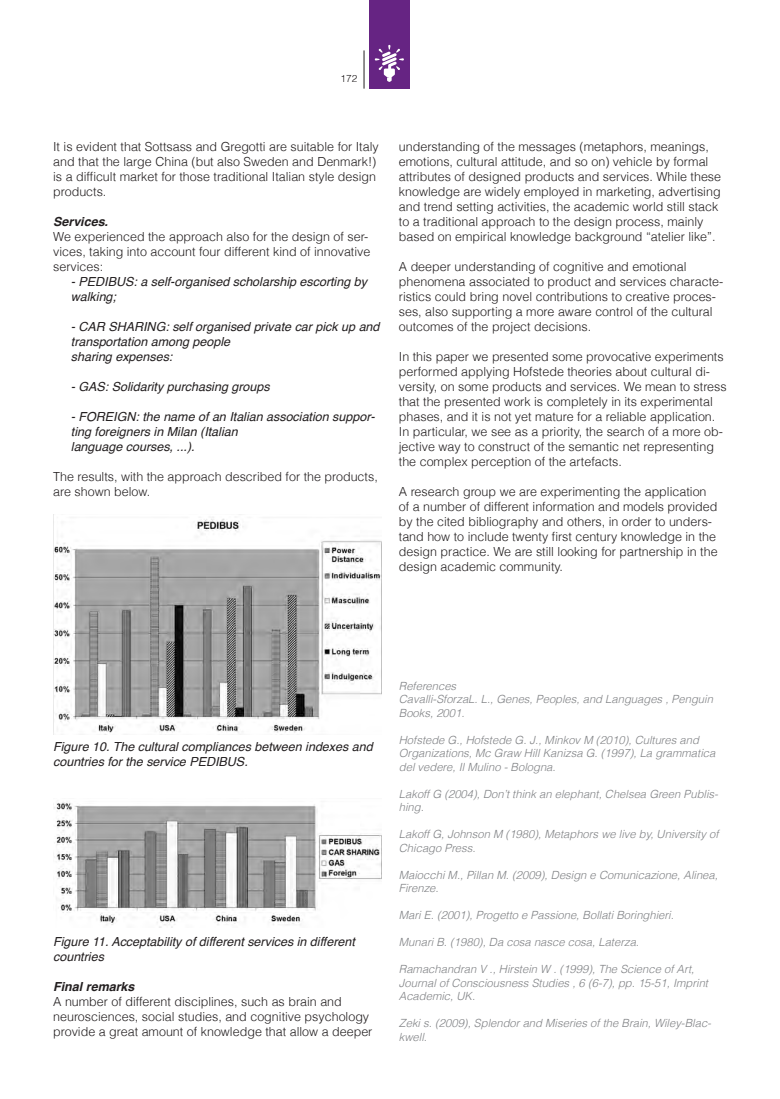
<style>
.page{position:relative;width:780px;height:1099px;background:#fff}
.page>*{position:absolute;margin:0;border:0;box-sizing:border-box;transform-origin:0 0}
.t1{font:300 12.5px/15px "Helvetica";color:#231f20}
.t2{font:italic 12.5px/15px "Helvetica";color:#231f20}
.t3{font:italic 700 12.5px "Helvetica";color:#231f20}
.t4{font:italic 300 11.25px/13.5px "Helvetica";color:#808285}
.t5{font:300 10px "Helvetica";color:#231f20}
</style>
<div class="page">
<div style="left:370px;top:0;width:40px;height:89px;background:#662483"></div>
<svg style="left:375px;top:45px;width:29px;height:37px"></svg>
<hr style="left:364px;top:50px;width:1px;height:39px;background:#231f20">
<img style="left:54px;top:514px;width:327px;height:221px">
<img style="left:54px;top:802px;width:327px;height:125px">
<p class="t5" style="left:340px;top:71px;width:18px">172</p>
<p class="t1" style="left:53px;top:138px;width:327px">It is evident that Sottsass and Gregotti are suitable for Italy and that the large China (but also Sweden and Denmark!) is a difficult market for those traditional Italian style design products.</p>
<p class="t3" style="left:53px;top:211px;width:56px">Services.</p>
<p class="t1" style="left:53px;top:228px;width:319px">We experienced the approach also for the design of ser&shy;vices, taking into account four different kind of innovative services:</p>
<p class="t2" style="left:71px;top:274px;width:297px">- PEDIBUS: a self-organised scholarship escorting by walking;</p>
<p class="t2" style="left:71px;top:319px;width:310px">- CAR SHARING: self organised private car pick up and transportation among people</p>
<p class="t2" style="left:71px;top:349px;width:103px">sharing expenses:</p>
<p class="t2" style="left:71px;top:379px;width:200px">- GAS: Solidarity purchasing groups</p>
<p class="t2" style="left:71px;top:409px;width:305px">- FOREIGN: the name of an Italian association suppor&shy;ting foreigners in Milan (Italian</p>
<p class="t2" style="left:71px;top:439px;width:125px">language courses, ...).</p>
<p class="t1" style="left:53px;top:468px;width:326px">The results, with the approach described for the products, are shown below.</p>
<p class="t1" style="left:399px;top:138px;width:324px">understanding of the messages (metaphors, meanings, emotions, cultural attitude, and so on) vehicle by formal attributes of designed products and services. While these knowledge are widely employed in marketing, advertising and trend setting activities, the academic world still stack to a traditional approach to the design process, mainly based on empirical knowledge background “atelier like”.</p>
<p class="t1" style="left:399px;top:258px;width:326px">A deeper understanding of cognitive and emotional phenomena associated to product and services characte&shy;ristics could bring novel contributions to creative proces&shy;ses, also supporting a more aware control of the cultural outcomes of the project decisions.</p>
<p class="t1" style="left:399px;top:348px;width:329px">In this paper we presented some provocative experiments performed applying Hofstede theories about cultural di&shy;versity, on some products and services. We mean to stress that the presented work is completely in its experimental phases, and it is not yet mature for a reliable application.<br>In particular, we see as a priority, the search of a more ob&shy;jective way to construct of the semantic net representing the complex perception of the artefacts.</p>
<p class="t1" style="left:399px;top:483px;width:320px">A research group we are experimenting the application of a number of different information and models provided by the cited bibliography and others, in order to unders&shy;tand how to include twenty first century knowledge in the design practice. We are still looking for partnership in the design academic community.</p>
<p class="t2" style="left:53px;top:739px;width:321px">Figure 10. The cultural compliances between indexes and countries for the service PEDIBUS.</p>
<p class="t2" style="left:53px;top:934px;width:303px">Figure 11. Acceptability of different services in different countries</p>
<p class="t3" style="left:53px;top:976px;width:83px">Final remarks</p>
<p class="t1" style="left:53px;top:993px;width:321px">A number of different disciplines, such as brain and neurosciences, social studies, and cognitive psychology provide a great amount of knowledge that allow a deeper</p>
<p class="t4" style="left:399px;top:678px;width:59px">References</p>
<p class="t4" style="left:399px;top:692px;width:315px">Cavalli-SforzaL. L., Genes, Peoples, and Languages , Penguin<br>Books, 2001.</p>
<p class="t4" style="left:399px;top:732px;width:318px">Hofstede G., Hofstede G. J., Minkov M (2010), Cultures and<br>Organizations, Mc Graw Hill Kanizsa G. (1997), La grammatica del vedere, Il Mulino - Bologna.</p>
<p class="t4" style="left:399px;top:786px;width:321px">Lakoff G (2004), Don’t think an elephant, Chelsea Green Publis&shy;hing.</p>
<p class="t4" style="left:399px;top:827px;width:321px">Lakoff G, Johnson M (1980), Metaphors we live by, University of<br>Chicago Press.</p>
<p class="t4" style="left:399px;top:867px;width:320px">Maiocchi M., Pillan M. (2009), Design e Comunicazione, Alinea,<br>Firenze.</p>
<p class="t4" style="left:399px;top:908px;width:276px">Mari E. (2001), Progetto e Passione, Bollati Boringhieri.</p>
<p class="t4" style="left:399px;top:935px;width:242px">Munari B. (1980), Da cosa nasce cosa, Laterza.</p>
<p class="t4" style="left:399px;top:962px;width:311px">Ramachandran V ., Hirstein W . (1999), The Science of Art,<br>Journal of Consciousness Studies , 6 (6-7), pp. 15-51, Imprint<br>Academic, UK.</p>
<p class="t4" style="left:399px;top:1016px;width:314px">Zeki s. (2009), Splendor and Miseries of the Brain, Wiley-Blac&shy;kwell.</p>
</div>
